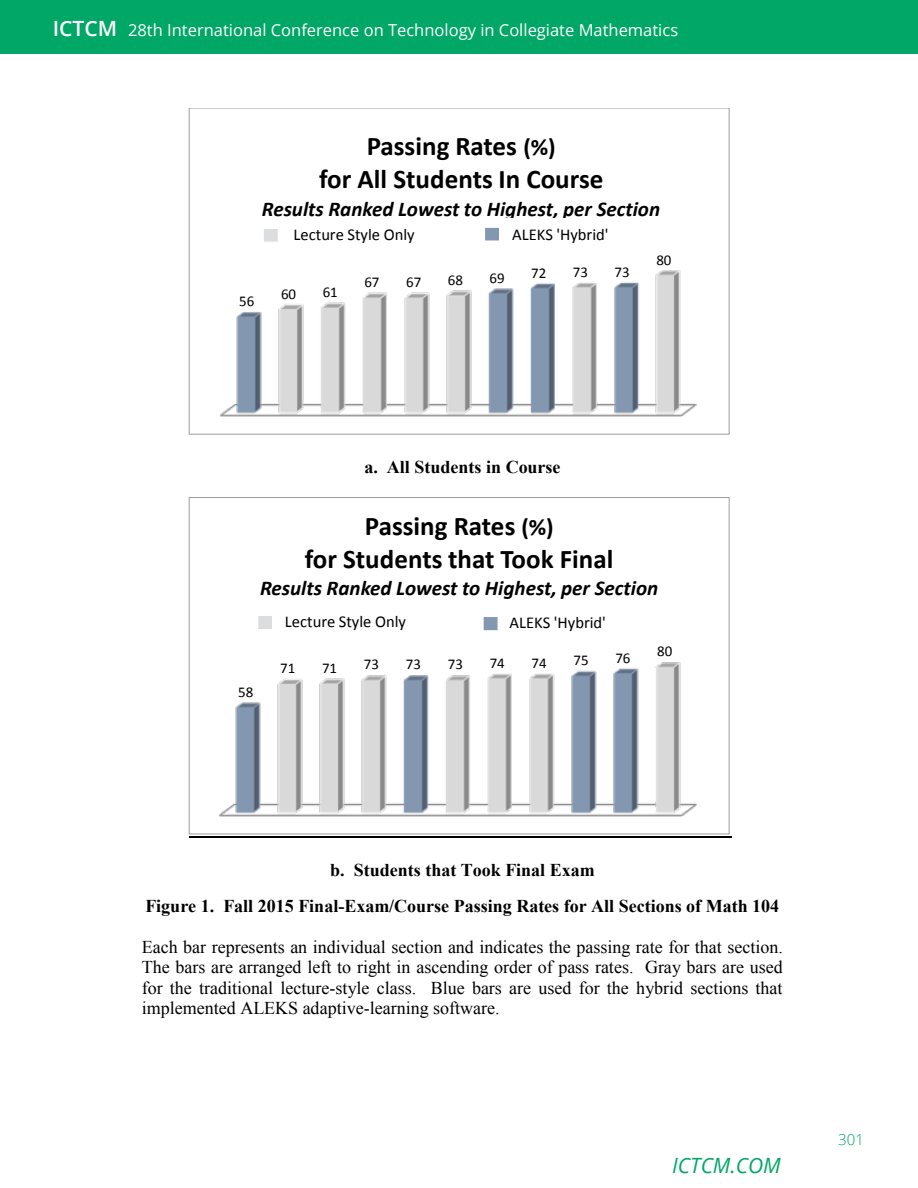
<style>
.page{position:relative;width:918px;height:1188px;background:#fff}
.page>*{position:absolute;margin:0;border:0;box-sizing:border-box;transform-origin:0 0}
.t1{font:700 27px/33px "Calibri";color:#000;text-align:center}
.t2{font:italic 700 21px "Calibri";color:#000}
.t3{font:italic 21px "Open Sans";color:#00a766}
.t4{font:18px/20.7px "Times New Roman";color:#000;text-align:justify}
.t5{font:700 18px/35.7px "Times New Roman";color:#000;text-align:center}
.t6{font:16.5px "Open Sans";color:#fff}
.t7{font:16.5px "Calibri";color:#000}
.t8{font:15px "Calibri";color:#000}
.t9{font:300 15px "Open Sans";color:#00a766}
.s1{font-weight:600;font-size:21px}
.s2{font-size:24px}
</style>
<div class="page">
<hr style="left:189px;top:837px;width:542px;height:1px;background:#000">
<img style="left:220px;top:240px;width:477px;height:177px">
<div style="left:283px;top:219px;width:146px;height:29px;background:#fff"></div>
<div style="left:501px;top:219px;width:119px;height:29px;background:#fff"></div>
<div style="left:265px;top:230px;width:12px;height:11px;background:#dcddde"></div>
<div style="left:264px;top:229px;width:14px;height:13px;border:1px solid #dcddde"></div>
<div style="left:486px;top:229px;width:12px;height:11px;background:#8497b0"></div>
<div style="left:485px;top:228px;width:14px;height:12px;border:1px solid #8497b0"></div>
<img style="left:219px;top:619px;width:478px;height:198px">
<div style="left:259px;top:617px;width:12px;height:11px;background:#dcddde"></div>
<div style="left:258px;top:616px;width:14px;height:13px;border:1px solid #dcddde"></div>
<div style="left:499px;top:607px;width:119px;height:31px;background:#fff"></div>
<div style="left:484px;top:618px;width:13px;height:11px;background:#8497b0"></div>
<div style="left:484px;top:617px;width:14px;height:13px;border:1px solid #8497b0"></div>
<div style="left:274px;top:606px;width:146px;height:29px;background:#fff"></div>
<div style="left:0;top:0;width:918px;height:54px;background:#00a766"></div>
<p class="t6" style="left:53px;top:19px;width:627px"><span class="s1">ICTCM</span> 28th International Conference on Technology in Collegiate Mathematics</p>
<h1 class="t1" style="left:319px;top:130px;width:286px">Passing Rates <span class="s2">(%)<br></span>for All Students In Course</h1>
<p class="t2" style="left:262px;top:195px;width:400px">Results Ranked Lowest to Highest, per Section</p>
<p class="t7" style="left:293px;top:224px;width:123px">Lecture Style Only</p>
<p class="t7" style="left:512px;top:224px;width:98px">ALEKS 'Hybrid'</p>
<p class="t8" style="left:239px;top:292px;width:17px">56</p>
<p class="t8" style="left:281px;top:284px;width:17px">60</p>
<p class="t8" style="left:323px;top:283px;width:17px">61</p>
<p class="t8" style="left:364px;top:273px;width:17px">67</p>
<p class="t8" style="left:406px;top:273px;width:17px">67</p>
<p class="t8" style="left:448px;top:271px;width:17px">68</p>
<p class="t8" style="left:490px;top:269px;width:17px">69</p>
<p class="t8" style="left:531px;top:264px;width:17px">72</p>
<p class="t8" style="left:573px;top:263px;width:17px">73</p>
<p class="t8" style="left:615px;top:263px;width:17px">73</p>
<p class="t8" style="left:656px;top:250px;width:17px">80</p>
<p class="t5" style="left:364px;top:449px;width:198px">a. All Students in Course</p>
<h1 class="t1" style="left:305px;top:509px;width:310px">Passing Rates <span class="s2">(%)<br></span>for Students that Took Final</h1>
<p class="t2" style="left:260px;top:574px;width:400px">Results Ranked Lowest to Highest, per Section</p>
<p class="t7" style="left:285px;top:611px;width:123px">Lecture Style Only</p>
<p class="t7" style="left:510px;top:613px;width:98px">ALEKS 'Hybrid'</p>
<p class="t8" style="left:238px;top:682px;width:17px">58</p>
<p class="t8" style="left:280px;top:659px;width:17px">71</p>
<p class="t8" style="left:322px;top:658px;width:17px">71</p>
<p class="t8" style="left:364px;top:655px;width:17px">73</p>
<p class="t8" style="left:406px;top:655px;width:17px">73</p>
<p class="t8" style="left:448px;top:655px;width:17px">73</p>
<p class="t8" style="left:490px;top:653px;width:17px">74</p>
<p class="t8" style="left:532px;top:653px;width:17px">74</p>
<p class="t8" style="left:574px;top:651px;width:17px">75</p>
<p class="t8" style="left:615px;top:648px;width:17px">76</p>
<p class="t8" style="left:657px;top:642px;width:17px">80</p>
<p class="t5" style="left:145px;top:852px;width:635px">b. Students that Took Final Exam<br>Figure 1. Fall 2015 Final-Exam/Course Passing Rates for All Sections of Math 104</p>
<p class="t4" style="left:142px;top:936px;width:643px">Each bar represents an individual section and indicates the passing rate for that section.<br>The bars are arranged left to right in ascending order of pass rates. Gray bars are used for the traditional lecture-style class. Blue bars are used for the hybrid sections that implemented ALEKS adaptive-learning software.</p>
<p class="t3" style="left:672px;top:1151px;width:110px">ICTCM.COM</p>
<p class="t9" style="left:838px;top:1130px;width:27px">301</p>
</div>
